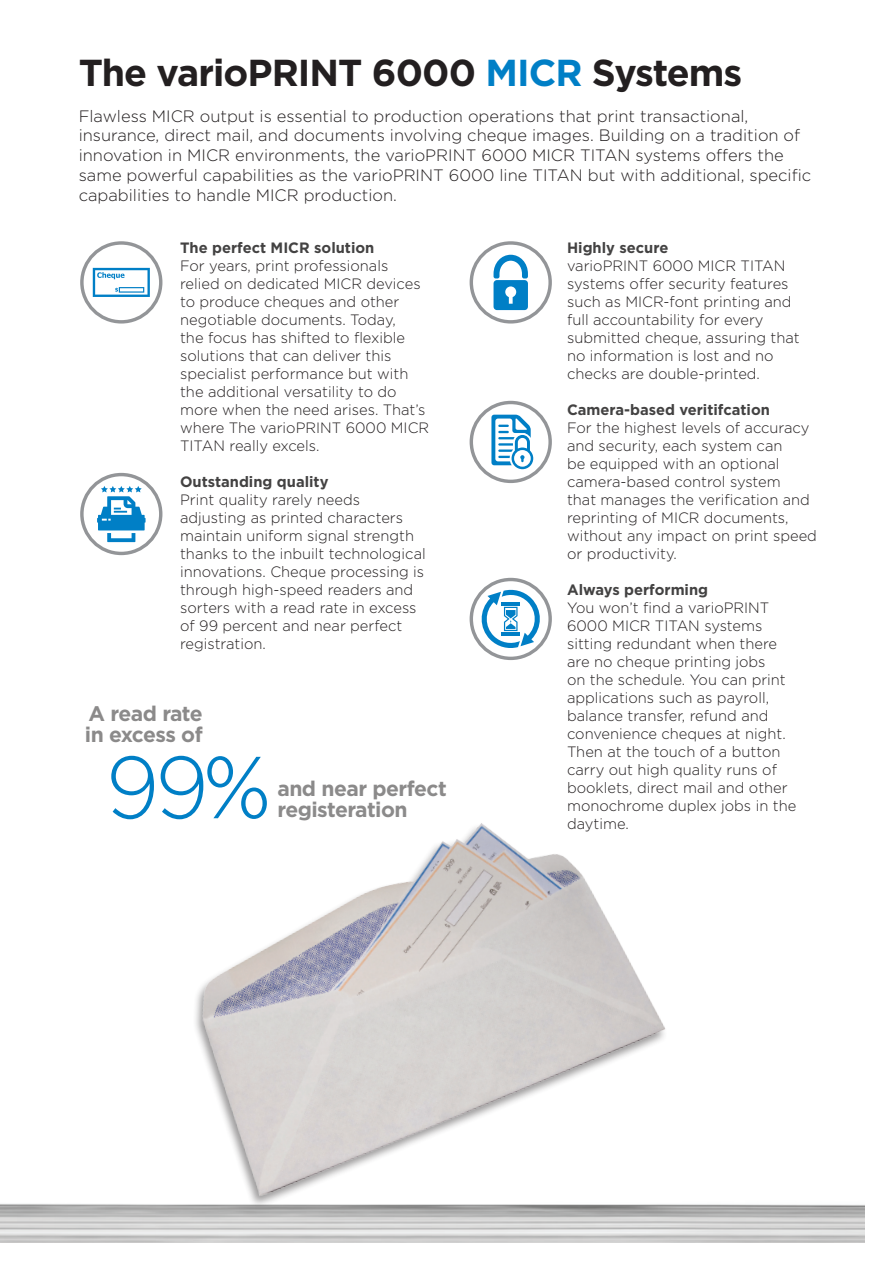
<style>
.page{position:relative;width:893px;height:1263px;background:#fff}
.page>*{position:absolute;margin:0;border:0;box-sizing:border-box;transform-origin:0 0}
.t1{font:300 87.75px "Gotham";color:#007fc6;scale:.95 1}
.t2{font:700 37.5px "Gotham";letter-spacing:-.025em;color:#231f20}
.t3{font:700 21px/21px "Gotham";letter-spacing:-.025em;color:#8b8a8a}
.t4{font:300 16.5px/19.8px "Gotham";color:#231f20}
.t5{font:300 15px/18px "Gotham";color:#231f20}
.t6{font:700 15px "Gotham";color:#434242}
.s1{color:#007fc6}
</style>
<div class="page">
<div style="left:80px;top:241px;width:82px;height:83px;border:3px solid #939598;border-radius:50%"></div>
<svg style="left:93px;top:268px;width:57px;height:29px"></svg>
<div style="left:80px;top:473px;width:82px;height:82px;border:3px solid #939598;border-radius:50%"></div>
<svg style="left:97px;top:486px;width:49px;height:56px"></svg>
<div style="left:470px;top:241px;width:82px;height:83px;border:3px solid #939598;border-radius:50%"></div>
<svg style="left:493px;top:255px;width:35px;height:55px"></svg>
<div style="left:470px;top:401px;width:82px;height:82px;border:3px solid #939598;border-radius:50%"></div>
<svg style="left:491px;top:415px;width:42px;height:54px"></svg>
<div style="left:470px;top:578px;width:82px;height:82px;border:3px solid #939598;border-radius:50%"></div>
<svg style="left:479px;top:588px;width:64px;height:62px"></svg>
<img style="left:166px;top:823px;width:529px;height:386px">
<h2 class="t2" style="left:79px;top:48px;width:665px">The varioPRINT 6000 <span class="s1">MICR</span> Systems</h2>
<p class="t4" style="left:79px;top:105px;width:734px">Flawless MICR output is essential to production operations that print transactional, insurance, direct mail, and documents involving cheque images. Building on a tradition of innovation in MICR environments, the varioPRINT 6000 MICR TITAN systems offers the same powerful capabilities as the varioPRINT 6000 line TITAN but with additional, specific capabilities to handle MICR production.</p>
<p class="t6" style="left:180px;top:238px;width:196px">The perfect MICR solution</p>
<p class="t5" style="left:180px;top:257px;width:251px">For years, print professionals relied on dedicated MICR devices to produce cheques and other negotiable documents. Today,<br>the focus has shifted to flexible solutions that can deliver this specialist performance but with the additional versatility to do more when the need arises. That’s where The varioPRINT 6000 MICR<br>TITAN really excels.</p>
<p class="t6" style="left:180px;top:472px;width:150px">Outstanding quality</p>
<p class="t5" style="left:180px;top:491px;width:247px">Print quality rarely needs adjusting as printed characters maintain uniform signal strength thanks to the inbuilt technological innovations. Cheque processing is through high-speed readers and sorters with a read rate in excess of 99 percent and near perfect registration.</p>
<p class="t6" style="left:567px;top:238px;width:103px">Highly secure</p>
<p class="t5" style="left:567px;top:257px;width:234px">varioPRINT 6000 MICR TITAN systems offer security features such as MICR-font printing and full accountability for every submitted cheque, assuring that no information is lost and no checks are double-printed.</p>
<p class="t6" style="left:567px;top:400px;width:204px">Camera-based veritifcation</p>
<p class="t5" style="left:567px;top:419px;width:251px">For the highest levels of accuracy and security, each system can<br>be equipped with an optional camera-based control system<br>that manages the verification and reprinting of MICR documents, without any impact on print speed or productivity.</p>
<p class="t6" style="left:567px;top:580px;width:143px">Always performing</p>
<p class="t5" style="left:567px;top:599px;width:231px">You won’t find a varioPRINT<br>6000 MICR TITAN systems sitting redundant when there are no cheque printing jobs<br>on the schedule. You can print applications such as payroll, balance transfer, refund and convenience cheques at night.<br>Then at the touch of a button carry out high quality runs of booklets, direct mail and other monochrome duplex jobs in the daytime.</p>
<h3 class="t3" style="left:85px;top:703px;width:119px">A read rate in excess of</h3>
<h1 class="t1" style="left:106px;top:732px;width:176px">99%</h1>
<h3 class="t3" style="left:277px;top:778px;width:171px">and near perfect</h3>
<h3 class="t3" style="left:277px;top:799px;width:132px">registeration</h3>
</div>
